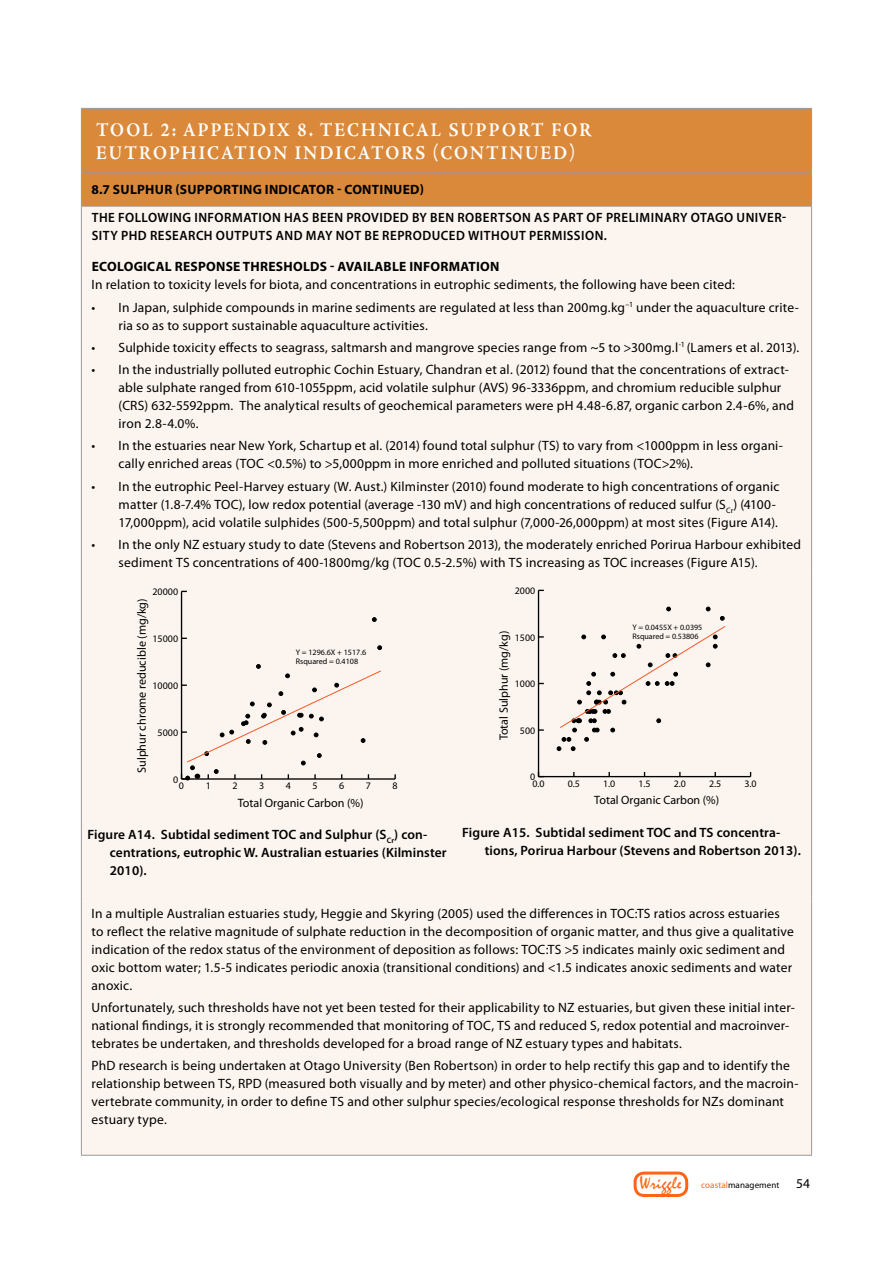
<style>
.page{position:relative;width:893px;height:1263px;background:#fff}
.page>*{position:absolute;margin:0;border:0;box-sizing:border-box;transform-origin:0 0}
.t1{font:700 19.5px/23.4px "Adobe Jenson Pro";letter-spacing:.12em;color:#fff;scale:.9 1}
.t2{font:13.5px/18px "Myriad Pro";letter-spacing:.015em;color:#000}
.t3{font:600 13.5px/18px "Myriad Pro";letter-spacing:.01em;color:#000}
.t4{font:600 13.5px/18px "Myriad Pro";letter-spacing:.03em;color:#000;scale:.96 1}
.t5{font:700 13.5px "Myriad Pro";letter-spacing:.02em;color:#000}
.t6{font:12.15px "Myriad Pro";color:#000}
.t7{font:12px "Myriad Pro";color:#000}
.t8{font:10.05px "Myriad Pro";color:#000}
.t9{font:9.9px "Myriad Pro";color:#000}
.t10{font:9px "Myriad Pro";letter-spacing:.01em;color:#000}
.t11{font:8.1px/9.8px "Myriad Pro";color:#000}
.s1{font-family:"Mistral";font-size:18px;color:#ff6514}
.s2{color:#ff6514}
.s3{font-size:13.5px}
</style>
<div class="page">
<div style="left:634px;top:1171px;width:54px;height:26px;border:3px solid #ff6514;border-radius:9px"></div>
<div style="left:82px;top:109px;width:729px;height:97px;background:#da893b"></div>
<div style="left:82px;top:207px;width:729px;height:948px;background:#fcf5ef"></div>
<hr style="left:81px;top:108px;width:375px;height:1px;background:#999">
<hr style="left:81px;top:109px;width:1px;height:63px;background:#999">
<hr style="left:456px;top:108px;width:356px;height:1px;background:#999">
<hr style="left:811px;top:109px;width:1px;height:63px;background:#999">
<hr style="left:81px;top:172px;width:375px;height:1px;background:#999">
<hr style="left:81px;top:173px;width:1px;height:33px;background:#999">
<hr style="left:456px;top:172px;width:356px;height:1px;background:#999">
<hr style="left:811px;top:173px;width:1px;height:33px;background:#999">
<hr style="left:81px;top:206px;width:375px;height:1px;background:#999">
<hr style="left:456px;top:206px;width:356px;height:1px;background:#999">
<hr style="left:81px;top:207px;width:1px;height:366px;background:#999">
<hr style="left:811px;top:207px;width:1px;height:366px;background:#999">
<hr style="left:81px;top:573px;width:1px;height:328px;background:#999">
<hr style="left:811px;top:573px;width:1px;height:328px;background:#999">
<hr style="left:81px;top:901px;width:1px;height:254px;background:#999">
<hr style="left:811px;top:901px;width:1px;height:254px;background:#999">
<hr style="left:81px;top:1155px;width:375px;height:1px;background:#999">
<hr style="left:456px;top:1155px;width:356px;height:1px;background:#999">
<hr style="left:182px;top:778px;width:213px;height:2px;background:#000">
<hr style="left:181px;top:591px;width:1px;height:188px;background:#000">
<svg style="left:377px;top:645px;width:5px;height:5px"></svg>
<svg style="left:372px;top:617px;width:5px;height:5px"></svg>
<svg style="left:181px;top:664px;width:201px;height:116px"></svg>
<hr style="left:538px;top:776px;width:213px;height:1px;background:#000">
<hr style="left:538px;top:590px;width:1px;height:187px;background:#000">
<svg style="left:539px;top:772px;width:5px;height:4px"></svg>
<div style="left:557px;top:607px;width:169px;height:144px;background:#fcf5ef"></div>
<h1 class="t1" style="left:96px;top:118px;width:24px">TOO</h1>
<h1 class="t1" style="left:96px;top:118px;width:552px;text-indent:47px">L 2: APPEN DIX 8. TECHNICAL SUPPORT FOR<br>EUTROPHICATION</h1>
<h1 class="t1" style="left:295px;top:142px;width:165px">INDICATO RS (CONTIN</h1>
<h1 class="t1" style="left:525px;top:142px;width:57px">UED)</h1>
<p class="t5" style="left:92px;top:181px;width:114px">8.7 SULPHUR (SUPPORTIN</p>
<p class="t5" style="left:253px;top:181px;width:26px">G INDICATOR</p>
<p class="t5" style="left:337px;top:181px;width:25px">- CONTIN</p>
<p class="t5" style="left:393px;top:181px;width:32px">UED)</p>
<p class="t4" style="left:92px;top:208px;width:725px">The foll owing information has been provided by Ben Robertson as part of preliminary Otago Univer&shy;sity PhD research outputs and may not be reproduced without permiss ion.</p>
<p class="t5" style="left:92px;top:258px;width:17px">ECOLO</p>
<p class="t5" style="left:134px;top:258px;width:18px">GICAL</p>
<p class="t5" style="left:175px;top:258px;width:18px">RESPONSE</p>
<p class="t5" style="left:243px;top:258px;width:60px">THRESHOLDS</p>
<p class="t5" style="left:330px;top:258px;width:18px">- AVAILABLE</p>
<p class="t5" style="left:409px;top:258px;width:14px">INFORMATION</p>
<p class="t2" style="left:92px;top:276px;width:645px">In relation to toxicity levels for biota, and concentrations in eutrophic sediments, the following have been cited:</p>
<p class="t2" style="left:119px;top:298px;width:682px;text-indent:-27px">• In Japan, sulphide compounds in marine sediments are regulated at less than 200mg.kg<sup>–1</sup> under the aquaculture crite&shy;ria so as to support sustainable aquaculture activities.</p>
<p class="t2" style="left:92px;top:338px;width:709px">• Sulphide toxicity effects to seagrass, saltmarsh and mangrove species range from ~5 to &gt;300mg.l<sup>-1</sup> (Lamers et al. 2013).</p>
<p class="t2" style="left:119px;top:360px;width:677px;text-indent:-27px">• In the industrially polluted eutrophic Cochin Estuary, Chandran et al. (2012) found that the concentrations of extract&shy;able sulphate ranged from 610-1055ppm, acid volatile sulphur (AVS) 96-3336ppm, and chromium reducible sulphur (CRS) 632-5592ppm. The analytical results of geochemical parameters were pH 4.48-6.87, organic carbon 2.4-6%, and iron 2.8-4.0%.</p>
<p class="t2" style="left:119px;top:437px;width:666px;text-indent:-27px">• In the estuaries near New York, Schartup et al. (2014) found total sulphur (TS) to vary from &lt;1000ppm in less organi&shy;cally enriched areas (TOC &lt;0.5%) to &gt;5,000ppm in more enriched and polluted situations (TOC&gt;2%).</p>
<p class="t2" style="left:119px;top:477px;width:662px;text-indent:-27px">• In the eutrophic Peel-Harvey estuary (W. Aust.) Kilminster (2010) found moderate to high concentrations of organic matter (1.8-7.4% TOC), low redox potential (average -130 mV) and high concentrations of reduced sulfur (S<sub>Cr</sub>) (4100-<br>17,000ppm), acid volatile sulphides (500-5,500ppm) and total sulphur (7,000-26,000ppm) at most sites (Figure A14).</p>
<p class="t2" style="left:119px;top:535px;width:684px;text-indent:-27px">• In the only NZ estuary study to date (Stevens and Robertson 2013), the moderately enriched Porirua Harbour exhibited sediment TS concentrations of 400-1800mg/kg (TOC 0.5-2.5%) with TS increasing as TOC increases (Figure A15).</p>
<p class="t8" style="left:153px;top:586px;width:27px">20000</p>
<p class="t9" style="left:515px;top:585px;width:22px">2000</p>
<p class="t6" style="left:134px;top:773px;width:176px;rotate:-90deg">Sulphur chrome reducible (mg/kg)</p>
<p class="t8" style="left:153px;top:632px;width:27px">15000</p>
<p class="t8" style="left:153px;top:679px;width:27px">10000</p>
<p class="t8" style="left:158px;top:726px;width:22px">5000</p>
<p class="t11" style="left:296px;top:647px;width:72px">Y = 1296.6X + 1517.6<br>Rsquared = 0.4108</p>
<p class="t8" style="left:173px;top:773px;width:7px">0</p>
<p class="t8" style="left:179px;top:780px;width:7px">0</p>
<p class="t8" style="left:206px;top:780px;width:7px">1</p>
<p class="t8" style="left:232px;top:780px;width:7px">2</p>
<p class="t8" style="left:259px;top:780px;width:7px">3</p>
<p class="t8" style="left:286px;top:780px;width:7px">4</p>
<p class="t8" style="left:312px;top:780px;width:7px">5</p>
<p class="t8" style="left:339px;top:780px;width:7px">6</p>
<p class="t8" style="left:366px;top:780px;width:7px">7</p>
<p class="t8" style="left:393px;top:780px;width:7px">8</p>
<p class="t7" style="left:496px;top:740px;width:111px;rotate:-90deg">Total Sulphur (mg/kg)</p>
<p class="t9" style="left:515px;top:631px;width:22px">1500</p>
<p class="t9" style="left:515px;top:678px;width:22px">1000</p>
<p class="t9" style="left:520px;top:724px;width:17px">500</p>
<p class="t11" style="left:632px;top:622px;width:71px">Y = 0.0455X + 0.0395<br>Rsquared = 0.53806</p>
<p class="t9" style="left:530px;top:771px;width:7px">0</p>
<p class="t9" style="left:532px;top:777px;width:14px">0.0</p>
<p class="t9" style="left:568px;top:777px;width:14px">0.5</p>
<p class="t9" style="left:603px;top:777px;width:14px">1.0</p>
<p class="t9" style="left:638px;top:777px;width:14px">1.5</p>
<p class="t9" style="left:674px;top:777px;width:14px">2.0</p>
<p class="t9" style="left:709px;top:777px;width:14px">2.5</p>
<p class="t9" style="left:744px;top:777px;width:14px">3.0</p>
<p class="t6" style="left:238px;top:795px;width:127px">Total Organic Carbon (%)</p>
<p class="t7" style="left:594px;top:792px;width:126px">Total Organic Carbon (%)</p>
<p class="t3" style="left:87px;top:825px;width:188px">Figure A14. Subtidal sediment TOC</p>
<p class="t3" style="left:110px;top:825px;width:338px;text-indent:190px">and Sulphur (S<sub>Cr</sub>) con&shy;centrations, eutrophic W. Australian estuaries (Kilminster<br>2010).</p>
<p class="t3" style="left:462px;top:823px;width:188px">Figure A15. Subtidal sediment TOC</p>
<p class="t3" style="left:485px;top:823px;width:318px;text-indent:190px">and TS concentra&shy;tions, Porirua Harbour (Stevens and Robertson 2013).</p>
<p class="t2" style="left:92px;top:904px;width:704px">In a multiple Australian estuaries study, Heggie and Skyring (2005) used the differences in TOC:TS ratios across estuaries to reflect the relative magnitude of sulphate reduction in the decomposition of organic matter, and thus give a qualitative indication of the redox status of the environment of deposition as follows: TOC:TS &gt;5 indicates mainly oxic sediment and oxic bottom water; 1.5-5 indicates periodic anoxia (transitional conditions) and &lt;1.5 indicates anoxic sediments and water anoxic.</p>
<p class="t2" style="left:92px;top:998px;width:705px">Unfortunately, such thresholds have not yet been tested for their applicability to NZ estuaries, but given these initial inter&shy;national findings, it is strongly recommended that monitoring of TOC, TS and reduced S, redox potential and macroinver&shy;tebrates be undertaken, and thresholds developed for a broad range of NZ estuary types and habitats.</p>
<p class="t2" style="left:92px;top:1056px;width:708px">PhD research is being undertaken at Otago University (Ben Robertson) in order to help rectify this gap and to identify the relationship between TS, RPD (measured both visually and by meter) and other physico-chemical factors, and the macroin&shy;vertebrate community, in order to define TS and other sulphur species/ecological response thresholds for NZs dominant estuary type.</p>
<p class="t10" style="left:640px;top:1179px;width:172px"><span class="s1">Wriggle</span> <span class="s2">coastal</span>management <span class="s3">54</span></p>
</div>
